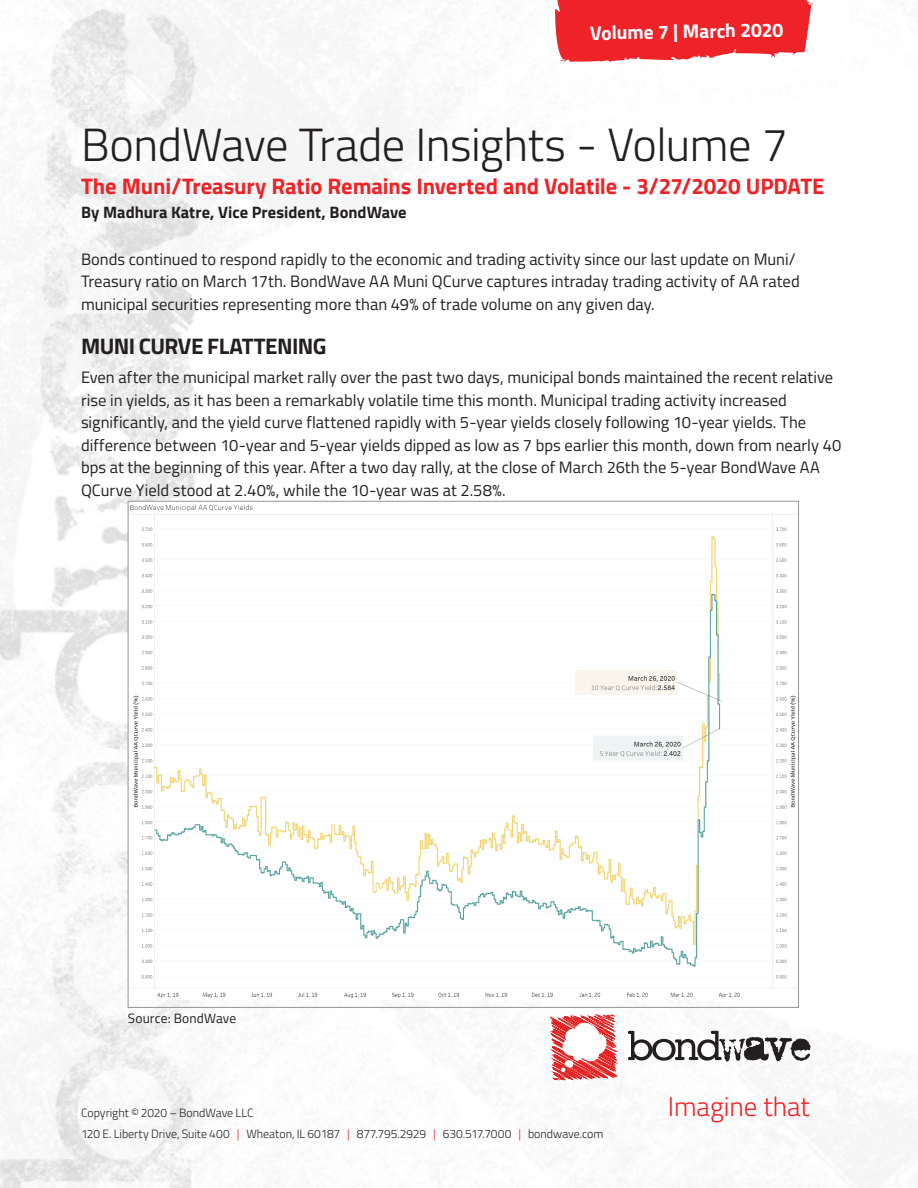
<style>
.page{position:relative;width:918px;height:1188px;background:#fff}
.page>*{position:absolute;margin:0;border:0;box-sizing:border-box;transform-origin:0 0}
.MAIN_TITLE{font:300 46.5px "Titillium Web";letter-spacing:-.015em;color:#231f20}
.t1{font:300 27px "Titillium Web";color:#ee2327}
.TITLE_SUB_HEAD{font:700 22.5px "Titillium Web";letter-spacing:-.005em;color:#ee2327}
.BODY_COPY_TITLES{font:700 22.5px "Titillium Web";letter-spacing:-.025em;color:#231f20}
.t2{font:700 19.5px "Titillium Web";color:#fff}
.BODY_COPY{font:16.5px/22.5px "Titillium Web";color:#231f20}
.BY_LINE{font:700 16.5px "Titillium Web";color:#231f20}
.BODY_COPY-2{font:13.5px "Titillium Web";letter-spacing:.01em;color:#231f20}
.SIDE_BAR_BODY{font:300 12px "Titillium Web";letter-spacing:-.005em;color:#231f20}
.s1{color:#ee2327}
</style>
<div class="page">
<img style="left:0;top:0;width:918px;height:1188px">
<svg style="left:555px;top:0;width:258px;height:62px;background:#ef393c"></svg>
<svg style="left:550px;top:1014px;width:67px;height:66px"></svg>
<svg style="left:628px;top:1031px;width:183px;height:31px"></svg>
<img style="left:130px;top:503px;width:667px;height:496px">
<p class="t2" style="left:590px;top:18px;width:195px;rotate:-1deg">Volume 7 | March 2020</p>
<p class="MAIN_TITLE" style="left:81px;top:111px;width:708px">BondWave Trade Insights - Volume 7</p>
<p class="TITLE_SUB_HEAD" style="left:81px;top:169px;width:745px">The Muni/Treasury Ratio Remains Inverted and Volatile - 3/27/2020 UPDATE</p>
<p class="BY_LINE" style="left:81px;top:199px;width:327px">By Madhura Katre, Vice President, BondWave</p>
<p class="BODY_COPY" style="left:81px;top:247px;width:720px">Bonds continued to respond rapidly to the economic and trading activity since our last update on Muni/<br>Treasury ratio on March 17th. BondWave AA Muni QCurve captures intraday trading activity of AA rated municipal securities representing more than 49% of trade volume on any given day.</p>
<p class="BODY_COPY_TITLES" style="left:81px;top:329px;width:247px">MUNI CURVE FLATTENING</p>
<p class="BODY_COPY" style="left:81px;top:366px;width:762px">Even after the municipal market rally over the past two days, municipal bonds maintained the recent relative rise in yields, as it has been a remarkably volatile time this month. Municipal trading activity increased significantly, and the yield curve flattened rapidly with 5-year yields closely following 10-year yields. The difference between 10-year and 5-year yields dipped as low as 7 bps earlier this month, down from nearly 40 bps at the beginning of this year. After a two day rally, at the close of March 26th the 5-year BondWave AA QCurve Yield stood at 2.40%, while the 10-year was at 2.58%.</p>
<p class="BODY_COPY-2" style="left:128px;top:1008px;width:110px">Source: BondWave</p>
<p class="SIDE_BAR_BODY" style="left:81px;top:1104px;width:174px">Copyright © 2020 – BondWave LLC</p>
<p class="SIDE_BAR_BODY" style="left:81px;top:1125px;width:524px">120 E. Liberty Drive, Suite 400 <span class="s1">|</span> Wheaton, IL 60187 <span class="s1">|</span> 877.795.2929 <span class="s1">|</span> 630.517.7000 <span class="s1">|</span> bondwave.com</p>
<p class="t1" style="left:668px;top:1087px;width:144px">Imagine that</p>
</div>
